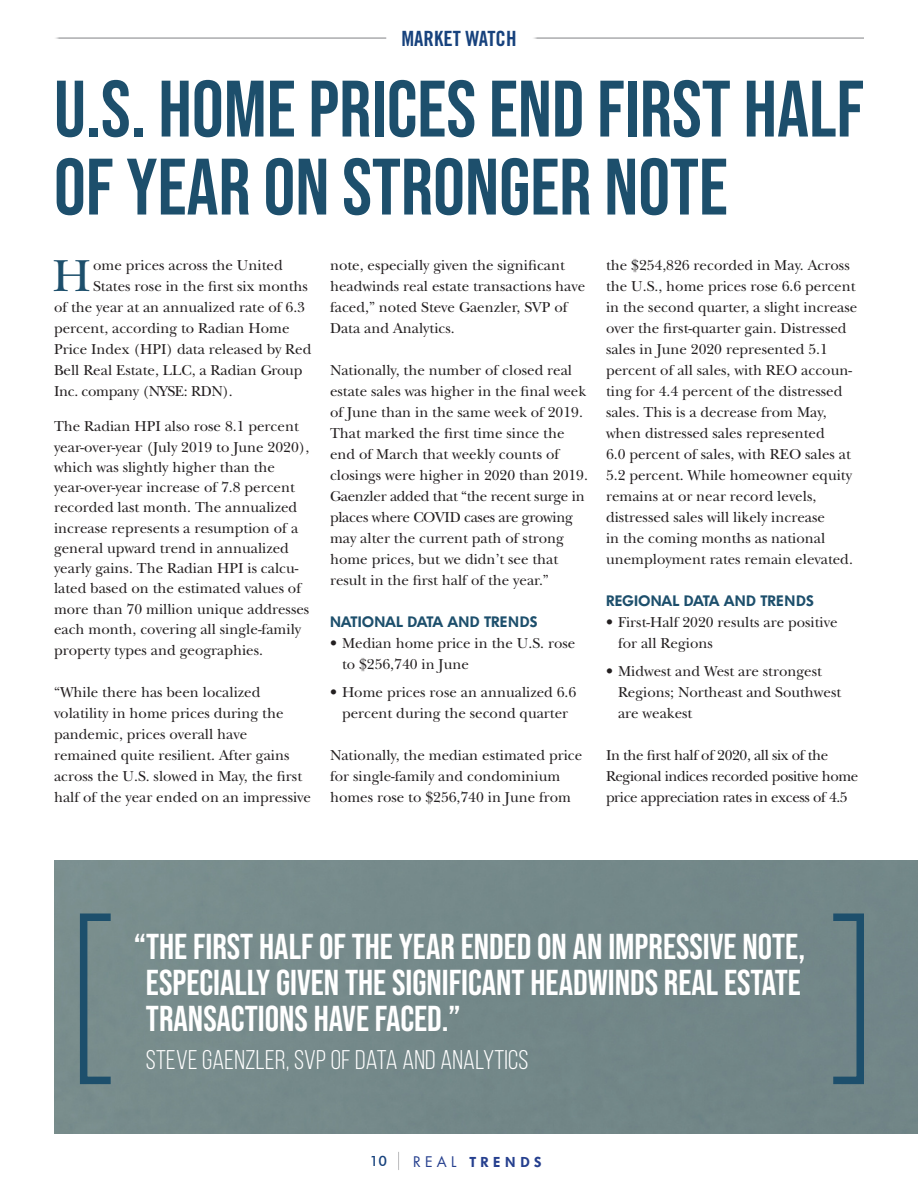
<style>
.page{position:relative;width:918px;height:1188px;background:#fff}
.page>*{position:absolute;margin:0;border:0;box-sizing:border-box;transform-origin:0 0}
.t1{font:79.8px/78px "Bebas Neue";color:#1d4f6c}
.t2{font:46.8px "New Baskerville";color:#1d4f6c}
.t3{font:36px/36px "Bebas Neue";color:#fff;text-align:justify}
.t4{font:27px "Bebas Neue";letter-spacing:.01em;color:#fff}
.t5{font:21px "Trade Gothic LT Std Bd Cn 20";color:#17427d}
.t6{font:15px/21px "New Baskerville";color:#231f20}
.t7{font:15px/21.1px "New Baskerville";letter-spacing:-.025em;color:#231f20}
.t8{font:600 15px "Futura BQ";color:#1d4f6c}
.t9{font:15px "New Baskerville";letter-spacing:-.02em;color:#231f20}
.t10{font:600 14.25px "Futura BQ";letter-spacing:.32em;color:#253f8e}
.t11{font:500 14.25px "Futura BT";color:#17427d}
.s1{font-family:"Futura Std";font-weight:400}
</style>
<div class="page">
<svg style="left:398px;top:1152px;width:1px;height:18px"></svg>
<hr style="left:54px;top:38px;width:332px;height:1px;background:#6d6f72">
<hr style="left:532px;top:38px;width:332px;height:1px;background:#6d6f72">
<div style="left:54px;top:861px;width:864px;height:273px;background:#748889"></div>
<div style="left:80px;top:914px;width:34px;height:170px;border:8px solid #1d4f6c"></div>
<div style="left:830px;top:913px;width:34px;height:171px;border:8px solid #1d4f6c"></div>
<p class="t5" style="left:401px;top:26px;width:117px">MARKET WATCH</p>
<p class="t1" style="left:54px;top:69px;width:811px">U.S. HOME PRICES END FIRST HALF<br>OF YEAR ON STRONGER NOTE</p>
<p class="t2" style="left:52px;top:249px;width:40px">H</p>
<p class="t6" style="left:93px;top:255px;width:191px">ome prices across the United</p>
<p class="t6" style="left:93px;top:276px;width:216px">States rose in the first six months</p>
<p class="t6" style="left:54px;top:297px;width:253px">of the year at an annualized rate of 6.3</p>
<p class="t6" style="left:54px;top:318px;width:237px">percent, according to Radian Home</p>
<p class="t6" style="left:54px;top:339px;width:259px">Price Index (HPI) data released by Red</p>
<p class="t6" style="left:54px;top:360px;width:250px">Bell Real Estate, LLC, a Radian Group</p>
<p class="t9" style="left:54px;top:383px;width:180px">Inc. company (NYSE: RDN).</p>
<p class="t6" style="left:54px;top:416px;width:257px;line-height:20.2px">The Radian HPI also rose 8.1 percent year-over-year (July 2019 to June 2020), which was slightly higher than the year-over-year increase of 7.8 percent recorded last month. The annualized increase represents a resumption of a general upward trend in annualized yearly gains. The Radian HPI is calcu&shy;lated based on the estimated values of more than 70 million unique addresses each month, covering all single-family property types and geographies.</p>
<p class="t6" style="left:54px;top:682px;width:259px">“While there has been localized volatility in home prices during the pandemic, prices overall have remained quite resilient. After gains across the U.S. slowed in May, the first half of the year ended on an impressive</p>
<p class="t6" style="left:330px;top:255px;width:257px">note, especially given the significant headwinds real estate transactions have faced,” noted Steve Gaenzler, SVP of Data and Analytics.</p>
<p class="t6" style="left:330px;top:360px;width:260px">Nationally, the number of closed real estate sales was higher in the final week of June than in the same week of 2019.<br>That marked the first time since the end of March that weekly counts of closings were higher in 2020 than 2019.<br>Gaenzler added that “the recent surge in places where COVID cases are growing may alter the current path of strong home prices, but we didn’t see that result in the first half of the year.”</p>
<p class="t8" style="left:330px;top:613px;width:209px">NATIONAL DATA AND TRENDS</p>
<p class="t6" style="left:342px;top:633px;width:235px;text-indent:-12px">• Median home price in the U.S. rose to $256,740 in June</p>
<p class="t6" style="left:330px;top:682px;width:248px;text-align:center">• Home prices rose an annualized 6.6 percent during the second quarter</p>
<p class="t6" style="left:330px;top:745px;width:254px">Nationally, the median estimated price for single-family and condominium homes rose to $256,740 in June from</p>
<p class="t6" style="left:606px;top:255px;width:253px">the $254,826 recorded in May. Across the U.S., home prices rose 6.6 percent in the second quarter, a slight increase over the first-quarter gain. Distressed sales in June 2020 represented 5.1 percent of all sales, with REO accoun&shy;ting for 4.4 percent of the distressed sales. This is a decrease from May, when distressed sales represented<br>6.0 percent of sales, with REO sales at 5.2 percent. While homeowner equity remains at or near record levels, distressed sales will likely increase<br>in the coming months as national unemployment rates remain elevated.</p>
<p class="t8" style="left:606px;top:592px;width:209px">REGIONAL DATA AND TRENDS</p>
<p class="t6" style="left:618px;top:612px;width:221px;text-indent:-12px">• First-Half 2020 results are positive for all Regions</p>
<p class="t6" style="left:618px;top:661px;width:225px;text-indent:-12px">• Midwest and West are strongest<br>Regions; Northeast and Southwest are weakest</p>
<p class="t7" style="left:606px;top:745px;width:254px">In the first half of 2020, all six of the<br>Regional indices recorded positive home price appreciation rates in excess of 4.5</p>
<p class="t3" style="left:146px;top:928px;width:661px;text-indent:-12px">“THE FIRST HALF OF THE YEAR ENDED ON AN IMPRESSIVE NOTE, ESPECIALLY GIVEN THE SIGNIFICANT HEADWINDS REAL ESTATE TRANSACTIONS HAVE FACED.”</p>
<p class="t4" style="left:146px;top:1045px;width:384px">STEVE GAENZLER, SVP OF DATA AND ANALYTICS</p>
<p class="t11" style="left:370px;top:1153px;width:19px">10</p>
<p class="t10" style="left:413px;top:1153px;width:130px"><span class="s1">REAL</span> TRENDS</p>
</div>
